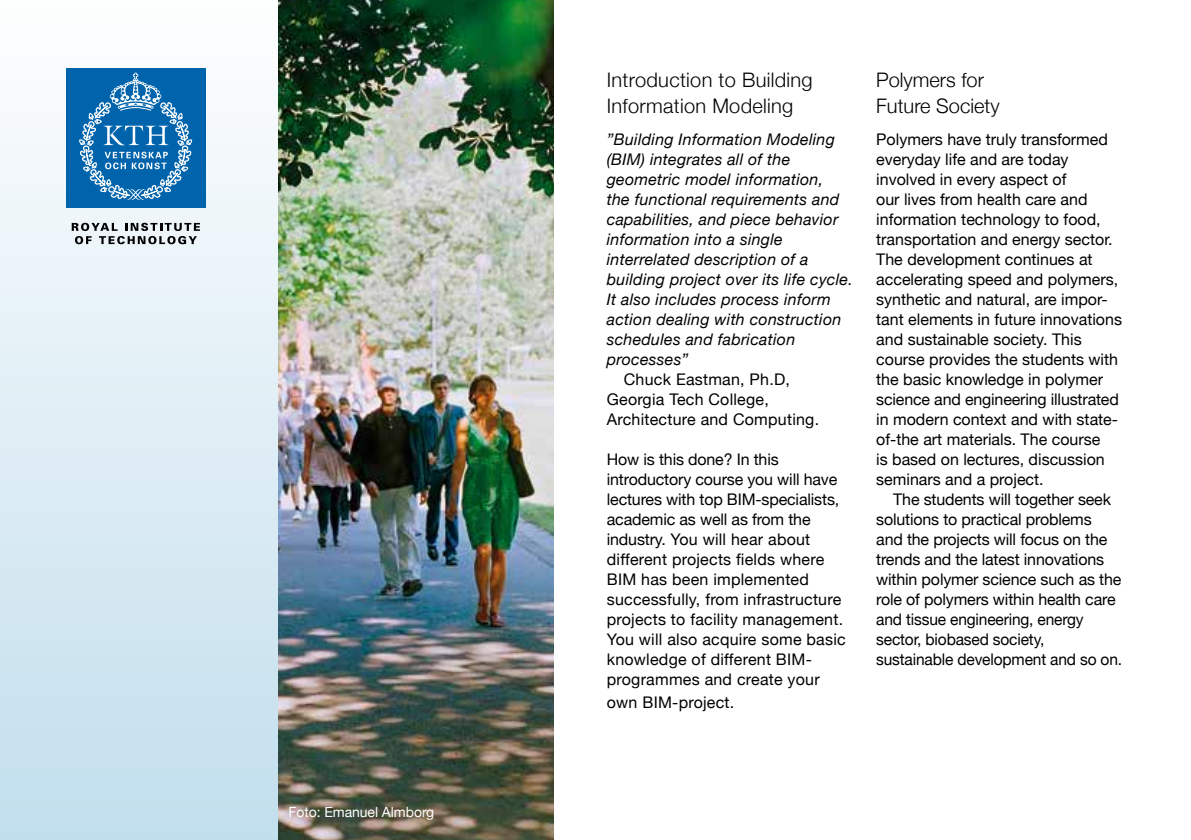
<style>
.page{position:relative;width:1191px;height:840px;background:#fff}
.page>*{position:absolute;margin:0;border:0;box-sizing:border-box;transform-origin:0 0}
.t1{font:300 20px/26px "Helvetica Neue";letter-spacing:.015em;color:#000}
.t2{font:16px/20px "Helvetica Neue";color:#000}
.t3{font:italic 16px/20px "Helvetica Neue";letter-spacing:.015em;color:#000}
.t4{font:14px "Helvetica Neue";letter-spacing:-.005em;color:#fff}
</style>
<div class="page">
<img style="left:277px;top:0;width:277px;height:839px">
<div style="left:0;top:0;width:277px;height:839px;background:linear-gradient(to bottom,#fefefe,#c2deed)"></div>
<div style="left:66px;top:68px;width:139px;height:139px;background:#0064ad"></div>
<svg style="left:79px;top:73px;width:113px;height:127px"></svg>
<svg style="left:72px;top:223px;width:128px;height:21px;background:#a2a7ab"></svg>
<p class="t4" style="left:288px;top:803px;width:147px">Foto: Emanuel Almborg</p>
<p class="t1" style="left:607px;top:67px;width:207px">Introduction to Building<br>Information Modeling</p>
<p class="t3" style="left:607px;top:129px;width:247px">”Building Information Modeling (BIM) integrates all of the geometric model information,<br>the functional requirements and capabilities, and piece behavior information into a single interrelated description of a building project over its life cycle.<br>It also includes process inform action dealing with construction schedules and fabrication processes”</p>
<p class="t2" style="left:607px;top:369px;width:214px;text-indent:17px">Chuck Eastman, Ph.D,<br>Georgia Tech College,<br>Architecture and Computing.</p>
<p class="t2" style="left:607px;top:449px;width:240px">How is this done? In this introductory course you will have lectures with top BIM-specialists, academic as well as from the industry. You will hear about different projects fields where<br>BIM has been implemented successfully, from infrastructure projects to facility management.<br>You will also acquire some basic knowledge of different BIM&shy;programmes and create your</p>
<p class="t2" style="left:607px;top:691px;width:129px">own BIM-project.</p>
<p class="t1" style="left:876px;top:67px;width:125px">Polymers for<br>Future Society</p>
<p class="t2" style="left:876px;top:129px;width:247px">Polymers have truly transformed everyday life and are today involved in every aspect of<br>our lives from health care and information technology to food, transportation and energy sector.<br>The development continues at accelerating speed and polymers, synthetic and natural, are impor&shy;tant elements in future innovations and sustainable society. This course provides the students with the basic knowledge in polymer science and engineering illustrated in modern context and with state&shy;of-the art materials. The course<br>is based on lectures, discussion seminars and a project.</p>
<p class="t2" style="left:876px;top:489px;width:247px;text-indent:17px">The students will together seek solutions to practical problems and the projects will focus on the trends and the latest innovations within polymer science such as the role of polymers within health care and tissue engineering, energy sector, biobased society, sustainable development and so on.</p>
</div>
